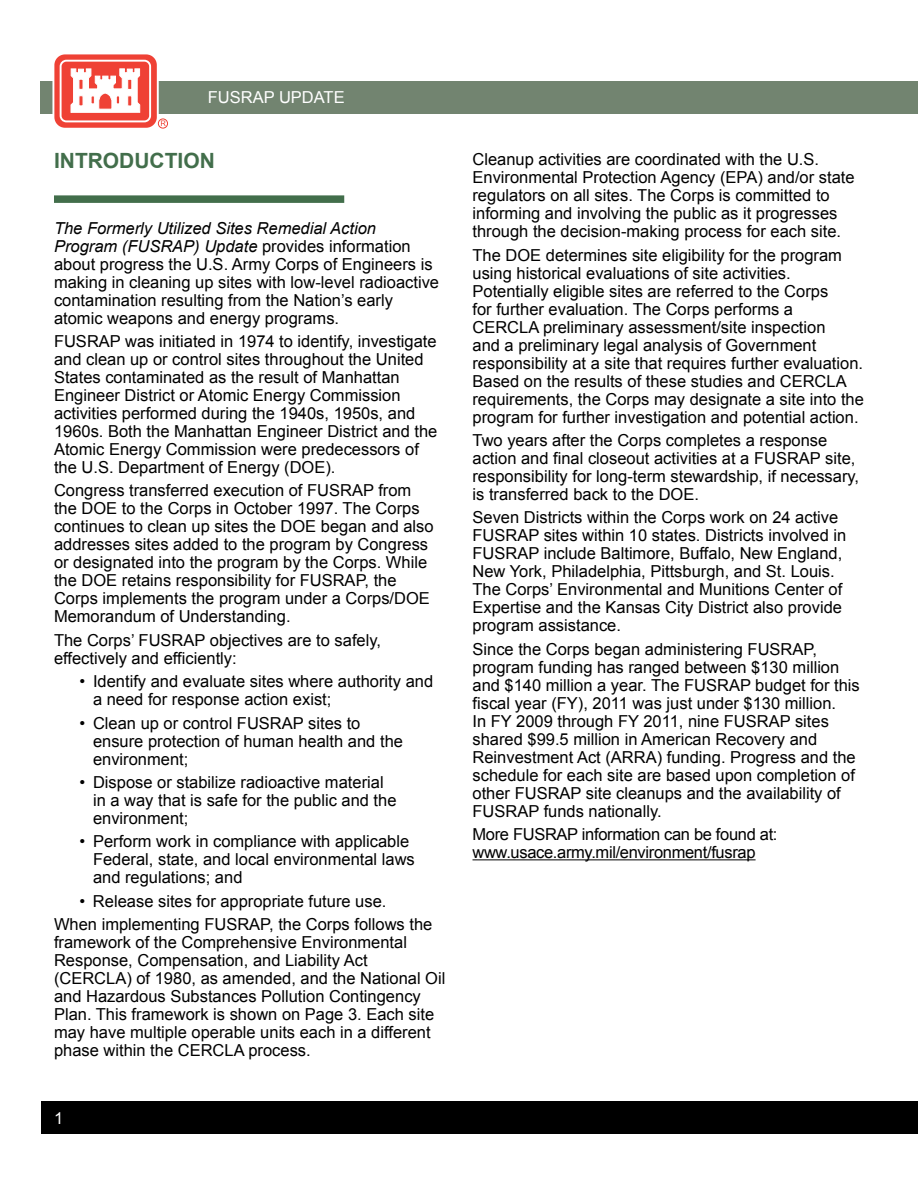
<style>
.page{position:relative;width:918px;height:1188px;background:#fff}
.page>*{position:absolute;margin:0;border:0;box-sizing:border-box;transform-origin:0 0}
.t1{font:700 21px "Arial";color:#426e4b}
.t2{font:16.5px/18px "Arial";color:#000}
.t3{font:16.5px/18px "Arial";letter-spacing:-.02em;color:#000}
.t4{font:16.5px "Arial";color:#fff}
.s1{font-style:italic}
</style>
<div class="page">
<hr style="left:472px;top:859px;width:284px;height:1px;background:#000">
<div style="left:41px;top:1101px;width:877px;height:33px;background:#000"></div>
<div style="left:54px;top:195px;width:290px;height:8px;background:#426e4b"></div>
<div style="left:40px;top:81px;width:878px;height:33px;background:#728470"></div>
<svg style="left:53px;top:53px;width:105px;height:76px;fill:#ef4135"></svg>
<div style="left:52px;top:53px;width:107px;height:77px;border:2px solid #fff;border-radius:12px"></div>
<div style="left:61px;top:61px;width:89px;height:60px;background:#ef4135;border-radius:6px"></div>
<div style="left:60px;top:60px;width:91px;height:62px;border:2px solid #fff;border-radius:6px"></div>
<svg style="left:71px;top:68px;width:69px;height:45px"></svg>
<svg style="left:161px;top:121px;width:5px;height:5px"></svg>
<div style="left:158px;top:118px;width:10px;height:11px;border:1px solid #ef4135;border-radius:50%"></div>
<p class="t4" style="left:208px;top:87px;width:138px">FUSRAP UPDATE</p>
<p class="t1" style="left:54px;top:147px;width:162px">INTRODUCTION</p>
<p class="t2" style="left:54px;top:219px;width:387px"><span class="s1">The Formerly Utilized Sites Remedial Action Program (FUSRAP) Update</span> provides information about progress the U.S. Army Corps of Engineers is making in cleaning up sites with low-level radioactive contamination resulting from the Nation’s early atomic weapons and energy programs.</p>
<p class="t2" style="left:54px;top:332px;width:385px">FUSRAP was initiated in 1974 to identify, investigate and clean up or control sites throughout the United States contaminated as the result of Manhattan Engineer District or Atomic Energy Commission activities performed during the 1940s, 1950s, and 1960s. Both the Manhattan Engineer District and the Atomic Energy Commission were predecessors of the U.S. Department of Energy (DOE).</p>
<p class="t2" style="left:54px;top:482px;width:381px">Congress transferred execution of FUSRAP from the DOE to the Corps in October 1997. The Corps continues to clean up sites the DOE began and also addresses sites added to the program by Congress or designated into the program by the Corps. While the DOE retains responsibility for FUSRAP, the Corps implements the program under a Corps/DOE Memorandum of Understanding.</p>
<p class="t2" style="left:54px;top:631px;width:329px">The Corps’ FUSRAP objectives are to safely, effectively and efficiently:</p>
<p class="t2" style="left:93px;top:673px;width:342px;text-indent:-14px">• Identify and evaluate sites where authority and a need for response action exist;</p>
<p class="t2" style="left:93px;top:714px;width:312px;text-indent:-14px">• Clean up or control FUSRAP sites to ensure protection of human health and the environment;</p>
<p class="t2" style="left:93px;top:773px;width:305px;text-indent:-14px">• Dispose or stabilize radioactive material in a way that is safe for the public and the environment;</p>
<p class="t2" style="left:93px;top:833px;width:323px;text-indent:-14px">• Perform work in compliance with applicable<br>Federal, state, and local environmental laws and regulations; and</p>
<p class="t2" style="left:54px;top:890px;width:380px;line-height:23.4px;text-indent:25px">• Release sites for appropriate future use.<br>When implementing FUSRAP, the Corps follows the</p>
<p class="t2" style="left:54px;top:934px;width:393px">framework of the Comprehensive Environmental Response, Compensation, and Liability Act (CERCLA) of 1980, as amended, and the National Oil and Hazardous Substances Pollution Contingency Plan. This framework is shown on Page 3. Each site may have multiple operable units each in a different phase within the CERCLA process.</p>
<p class="t4" style="left:54px;top:1107px;width:11px">1</p>
<p class="t2" style="left:472px;top:151px;width:384px">Cleanup activities are coordinated with the U.S.<br>Environmental Protection Agency (EPA) and/or state regulators on all sites. The Corps is committed to informing and involving the public as it progresses through the decision-making process for each site.</p>
<p class="t2" style="left:472px;top:246px;width:393px">The DOE determines site eligibility for the program using historical evaluations of site activities.<br>Potentially eligible sites are referred to the Corps<br>for further evaluation. The Corps performs a CERCLA preliminary assessment/site inspection<br>and a preliminary legal analysis of Government responsibility at a site that requires further evaluation.<br>Based on the results of these studies and CERCLA requirements, the Corps may designate a site into the program for further investigation and potential action.</p>
<p class="t2" style="left:472px;top:431px;width:388px">Two years after the Corps completes a response action and final closeout activities at a FUSRAP site, responsibility for long-term stewardship, if necessary, is transferred back to the DOE.</p>
<p class="t2" style="left:472px;top:509px;width:375px">Seven Districts within the Corps work on 24 active FUSRAP sites within 10 states. Districts involved in FUSRAP include Baltimore, Buffalo, New England, New York, Philadelphia, Pittsburgh, and St. Louis.<br>The Corps’ Environmental and Munitions Center of Expertise and the Kansas City District also provide program assistance.</p>
<p class="t2" style="left:472px;top:640px;width:389px">Since the Corps began administering FUSRAP, program funding has ranged between $130 million and $140 million a year. The FUSRAP budget for this fiscal year (FY), 2011 was just under $130 million.<br>In FY 2009 through FY 2011, nine FUSRAP sites shared $99.5 million in American Recovery and Reinvestment Act (ARRA) funding. Progress and the schedule for each site are based upon completion of other FUSRAP site cleanups and the availability of FUSRAP funds nationally.</p>
<p class="t3" style="left:472px;top:826px;width:307px">More FUSRAP information can be found at: www.usace.army.mil/environment/fusrap</p>
</div>
